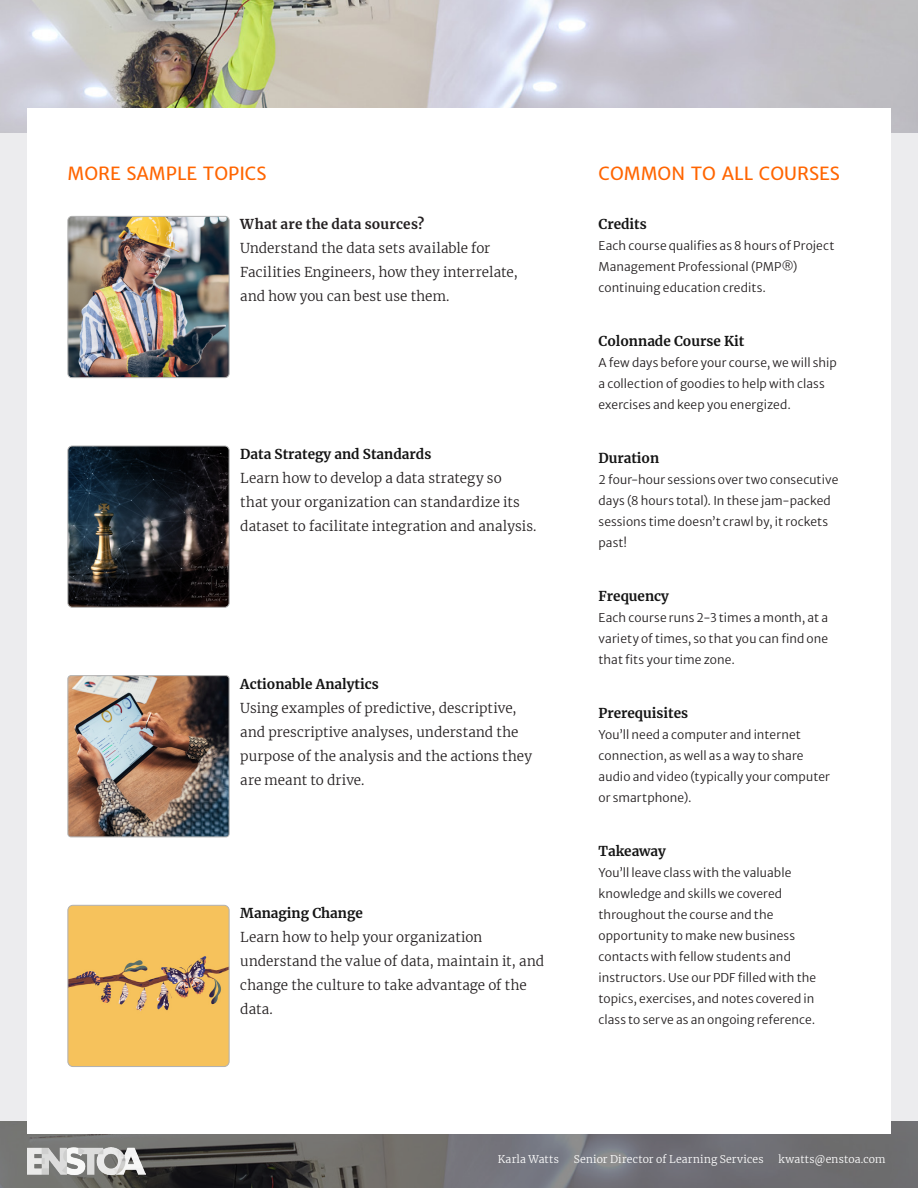
<style>
.page{position:relative;width:918px;height:1188px;background:#fff}
.page>*{position:absolute;margin:0;border:0;box-sizing:border-box;transform-origin:0 0}
.common-features{font:18px "Merriweather Sans";color:#ff6500}
.topic-description{font:300 13.5px/24px "Merriweather";letter-spacing:.005em;color:#231f20}
.topic-name{font:300 13.5px/24px "Merriweather";letter-spacing:.005em;color:#231f20}
.common-feature{font:700 13.5px "Merriweather";color:#141414}
.common-feature-descr{font:300 12px/21px "Merriweather Sans";letter-spacing:.01em;color:#231f20}
.t1{font:300 10.5px "Merriweather";letter-spacing:.015em;color:#fff}
.s1{font-weight:700}
.s2{font-weight:700;color:#141414}
</style>
<div class="page">
<svg style="left:0;top:1121px;width:918px;height:67px;background:#676769"></svg>
<img style="left:27px;top:1147px;width:119px;height:28px">
<img style="left:0;top:0;width:918px;height:134px">
<div style="left:0;top:134px;width:54px;height:987px;background:#ececee"></div>
<div style="left:864px;top:134px;width:54px;height:987px;background:#ececee"></div>
<div style="left:27px;top:108px;width:864px;height:1026px;background:#fff"></div>
<img style="left:68px;top:216px;width:160px;height:162px">
<div style="left:68px;top:216px;width:162px;height:162px;border:1px solid #b1b1b1;border-radius:4px"></div>
<img style="left:68px;top:677px;width:160px;height:160px">
<div style="left:68px;top:675px;width:162px;height:162px;border:1px solid #b1b1b1;border-radius:3px"></div>
<img style="left:69px;top:905px;width:160px;height:160px">
<div style="left:67px;top:905px;width:162px;height:162px;border:1px solid #b1b1b1;border-radius:5px"></div>
<img style="left:68px;top:446px;width:160px;height:160px">
<div style="left:68px;top:446px;width:162px;height:162px;border:1px solid #b1b1b1;border-radius:4px"></div>
<p class="common-features" style="left:68px;top:162px;width:200px">MORE SAMPLE TOPICS</p>
<p class="common-features" style="left:598px;top:162px;width:243px">COMMON TO ALL COURSES</p>
<p class="topic-name" style="left:240px;top:212px;width:279px"><span class="s1">What are the data sources?<br></span>Understand the data sets available for Facilities Engineers, how they interrelate, and how you can best use them.</p>
<p class="common-feature" style="left:598px;top:215px;width:50px">Credits</p>
<p class="common-feature-descr" style="left:598px;top:234px;width:237px">Each course qualifies as 8 hours of Project<br>Management Professional (PMP®) continuing education credits.</p>
<p class="common-feature" style="left:598px;top:332px;width:147px">Colonnade Course Kit</p>
<p class="common-feature-descr" style="left:598px;top:351px;width:240px">A few days before your course, we will ship a collection of goodies to help with class exercises and keep you energized.</p>
<p class="topic-name" style="left:240px;top:442px;width:298px"><span class="s2">Data Strategy and Standards<br></span>Learn how to develop a data strategy so<br>that your organization can standardize its dataset to facilitate integration and analysis.</p>
<p class="topic-description" style="left:240px;top:671px;width:293px"><span class="s2">Actionable Analytics<br></span>Using examples of predictive, descriptive, and prescriptive analyses, understand the purpose of the analysis and the actions they are meant to drive.</p>
<p class="topic-description" style="left:240px;top:901px;width:305px"><span class="s2">Managing Change<br></span>Learn how to help your organization understand the value of data, maintain it, and change the culture to take advantage of the data.</p>
<p class="common-feature" style="left:598px;top:449px;width:62px">Duration</p>
<p class="common-feature-descr" style="left:598px;top:468px;width:241px">2 four-hour sessions over two consecutive days (8 hours total). In these jam-packed sessions time doesn’t crawl by, it rockets past!</p>
<p class="common-feature" style="left:598px;top:587px;width:72px">Frequency</p>
<p class="common-feature-descr" style="left:598px;top:606px;width:231px;text-align:justify">Each course runs 2-3 times a month, at a variety of times, so that you can find one that fits your time zone.</p>
<p class="common-feature" style="left:598px;top:704px;width:91px">Prerequisites</p>
<p class="common-feature-descr" style="left:598px;top:723px;width:233px">You’ll need a computer and internet connection, as well as a way to share audio and video (typically your computer or smartphone).</p>
<p class="common-feature" style="left:598px;top:842px;width:69px">Takeaway</p>
<p class="common-feature-descr" style="left:598px;top:861px;width:219px">You’ll leave class with the valuable knowledge and skills we covered throughout the course and the opportunity to make new business contacts with fellow students and instructors. Use our PDF filled with the topics, exercises, and notes covered in class to serve as an ongoing reference.</p>
<p class="t1" style="left:498px;top:1152px;width:63px">Karla Watts</p>
<p class="t1" style="left:574px;top:1152px;width:191px">Senior Director of Learning Services</p>
<p class="t1" style="left:779px;top:1152px;width:109px">kwatts@enstoa.com</p>
</div>
